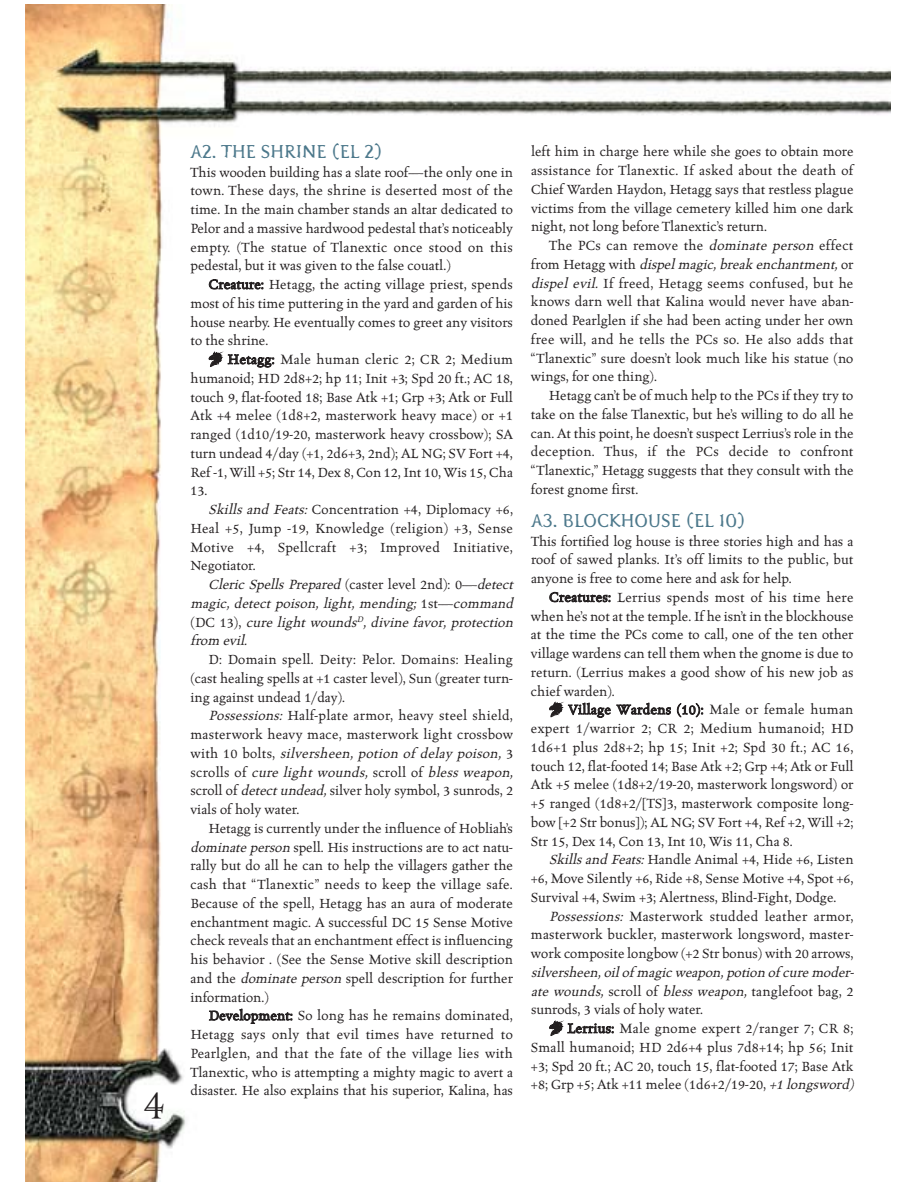
<style>
.page{position:relative;width:918px;height:1188px;background:#fff}
.page>*{position:absolute;margin:0;border:0;box-sizing:border-box;transform-origin:0 0}
.t1{font:34.5px "Alchemy Gold A24";color:#231f20}
.t2{font:18px "Pterra dactyl";color:#4c788b}
.t3{font:500 15px/18.8px "Celestia Antiqua";color:#231f20;text-align:justify}
.t4{font:italic 500 15px/18.8px "Celestia Antiqua";color:#231f20;text-align:justify}
.s1{font-style:italic}
.s2{font-style:normal}
</style>
<div class="page">
<img style="left:26px;top:4px;width:865px;height:1178px">
<svg style="left:209px;top:352px;width:13px;height:15px"></svg>
<svg style="left:550px;top:703px;width:13px;height:14px"></svg>
<svg style="left:550px;top:1021px;width:13px;height:15px"></svg>
<h1 class="t1" style="left:144px;top:1081px;width:22px">4</h1>
<p class="t2" style="left:190px;top:145px;width:193px">A2. THE SHRINE (EL 2)</p>
<p class="t3" style="left:190px;top:164px;width:324px">This wooden building has a slate roof—the only one in town. These days, the shrine is deserted most of the time. In the main chamber stands an altar dedicated to Pelor and a massive hardwood pedestal that’s noticeably empty. (The statue of Tlanextic once stood on this pedestal, but it was given to the false couatl.)</p>
<p class="t3" style="left:191px;top:276px;width:324px;text-indent:18px">Creature: Hetagg, the acting village priest, spends most of his time puttering in the yard and garden of his house nearby. He eventually comes to greet any visitors to the shrine.</p>
<p class="t3" style="left:191px;top:351px;width:324px;text-indent:37px">Hetagg: Male human cleric 2; CR 2; Medium humanoid; HD 2d8+2; hp 11; Init +3; Spd 20 ft.; AC 18, touch 9, flat-footed 18; Base Atk +1; Grp +3; Atk or Full Atk +4 melee (1d8+2, masterwork heavy mace) or +1 ranged (1d10/19-20, masterwork heavy crossbow); SA turn undead 4/day (+1, 2d6+3, 2nd); AL NG; SV Fort +4, Ref -1, Will +5; Str 14, Dex 8, Con 12, Int 10, Wis 15, Cha 13.</p>
<p class="t3" style="left:191px;top:501px;width:324px;text-indent:18px"><span class="s1">Skills and Feats:</span>Concentration +4, Diplomacy +6, Heal +5, Jump -19, Knowledge (religion) +3, Sense Motive +4, Spellcraft +3; Improved Initiative, Negotiator.</p>
<p class="t4" style="left:190px;top:576px;width:327px;text-indent:18px">Cleric Spells Prepared <span class="s2">(caster level 2nd): 0—</span>detect magic, detect poison, light, mending; <span class="s2">1 s t —</span> command <span class="s2">( D C 1 3 ) ,</span> cure light wounds<sup>D</sup>, divine favor, protection from evil.</p>
<p class="t3" style="left:190px;top:651px;width:324px;text-indent:18px">D: Domain spell. Deity: Pelor. Domains: Healing (cast healing spells at +1 caster level), Sun (greater turn&shy;ing against undead 1/day).</p>
<p class="t3" style="left:190px;top:707px;width:327px;text-align:left;text-indent:18px"><span class="s1">Possessions:</span> Half-plate armor, heavy steel shield, masterwork heavy mace, masterwork light crossbow w i t h 1 0 b o l t s , <span class="s1">silversheen, potion of delay poison,</span> 3 s c r o l l s o f <span class="s1">cure light wounds,</span> s c r o l l o f <span class="s1">bless weapon, </span>scroll of <span class="s1">detectundead,</span>silver holy symbol, 3 sunrods, 2 vials of holy water.</p>
<p class="t3" style="left:190px;top:820px;width:324px;text-indent:18px">Hetagg is currently under the influence of Hobliah’s <span class="s1">dominate person</span>spell. His instructions are to act natu&shy;rally but do all he can to help the villagers gather the cash that “Tlanextic” needs to keep the village safe.<br>Because of the spell, Hetagg has an aura of moderate enchantment magic. A successful DC 15 Sense Motive check reveals that an enchantment effect is influencing his behavior . (See the Sense Motive skill description and the <span class="s1">dominate person</span>spell description for further information.)</p>
<p class="t3" style="left:191px;top:1007px;width:324px;text-indent:18px">Development: So long has he remains dominated, Hetagg says only that evil times have returned to Pearlglen, and that the fate of the village lies with Tlanextic, who is attempting a mighty magic to avert a disaster. He also explains that his superior, Kalina, has</p>
<p class="t3" style="left:531px;top:143px;width:324px">left him in charge here while she goes to obtain more assistance for Tlanextic. If asked about the death of Chief Warden Haydon, Hetagg says that restless plague victims from the village cemetery killed him one dark night, not long before Tlanextic’s return.</p>
<p class="t3" style="left:531px;top:237px;width:324px;text-indent:18px">The PCs can remove the <span class="s1">dominate person</span> effect fr o m H e t a g g w i t h <span class="s1">dispel magic,break enchantment,</span>o r <span class="s1">dispel evil.</span> If freed, Hetagg seems confused, but he knows darn well that Kalina would never have aban&shy;doned Pearlglen if she had been acting under her own free will, and he tells the PCs so. He also adds that “Tlanextic” sure doesn’t look much like his statue (no wings, for one thing).</p>
<p class="t3" style="left:531px;top:387px;width:324px;text-indent:18px">Hetagg can’t be of much help to the PCs if they try to take on the false Tlanextic, but he’s willing to do all he can. At this point, he doesn’t suspect Lerrius’s role in the deception. Thus, if the PCs decide to confront “Tlanextic,” Hetagg suggests that they consult with the forest gnome first.</p>
<p class="t2" style="left:531px;top:514px;width:216px">A3. BLOCKHOUSE (EL 10)</p>
<p class="t3" style="left:531px;top:533px;width:324px">This fortified log house is three stories high and has a roof of sawed planks. It’s off limits to the public, but anyone is free to come here and ask for help.</p>
<p class="t3" style="left:531px;top:589px;width:324px;text-indent:18px">Creatures: Lerrius spends most of his time here when he’s not at the temple. If he isn’t in the blockhouse at the time the PCs come to call, one of the ten other village wardens can tell them when the gnome is due to return. (Lerrius makes a good show of his new job as chief warden).</p>
<p class="t3" style="left:531px;top:701px;width:324px;text-indent:37px">Village Wardens (10): Male or female human expert 1/warrior 2; CR 2; Medium humanoid; HD 1d6+1 plus 2d8+2; hp 15; Init +2; Spd 30 ft.; AC 16, touch 12, flat-footed 14; Base Atk +2; Grp +4; Atk or Full Atk +5 melee (1d8+2/19-20, masterwork longsword) or +5 ranged (1d8+2/[TS]3, masterwork composite long&shy;bow [+2 Str bonus]); AL NG; SV Fort +4, Ref +2, Will +2; Str 15, Dex 14, Con 13, Int 10, Wis 11, Cha 8.</p>
<p class="t3" style="left:531px;top:851px;width:324px;text-indent:18px"><span class="s1">Skillsand Feats:</span>Handle Animal +4, Hide +6, Listen +6, Move Silently +6, Ride +8, Sense Motive +4, Spot +6, Survival +4, Swim +3; Alertness, Blind-Fight, Dodge.</p>
<p class="t3" style="left:531px;top:908px;width:324px;text-indent:18px"><span class="s1">Possessions:</span> Masterwork studded leather armor, masterwork buckler, masterwork longsword, master&shy;work composite longbow (+2 Str bonus) with 20 arrows,</p>
<p class="t4" style="left:531px;top:964px;width:327px;text-align:left">silversheen,oil of magic weapon,potion of cure moder&shy;ate wounds, <span class="s2">scroll of</span> bless weapon, <span class="s2">tanglefoot bag, 2 sunrods, 3 vials of holy water.</span></p>
<p class="t3" style="left:531px;top:1020px;width:327px;text-align:left;text-indent:36px">Lerrius: Male gnome expert 2/ranger 7; CR 8; Small humanoid; HD 2d6+4 plus 7d8+14; hp 56; Init +3; Spd 20 ft.; AC 20, touch 15, flat-footed 17; Base Atk +8; Grp +5; Atk +11 melee (1d6+2/19-20, <span class="s1">+1 longsword)</span></p>
</div>
